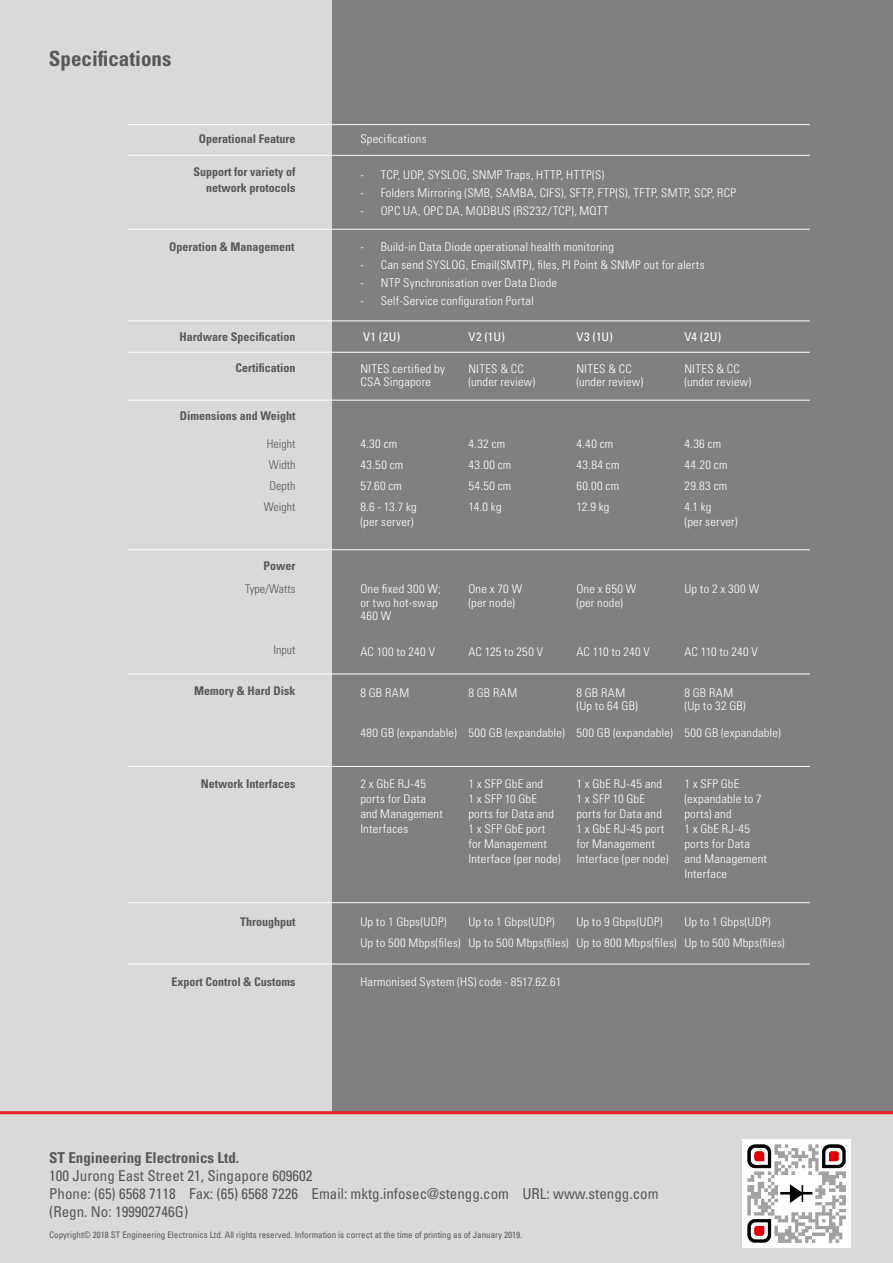
<style>
.page{position:relative;width:893px;height:1263px;background:#fff}
.page>*{position:absolute;margin:0;border:0;box-sizing:border-box;transform-origin:0 0}
.t1{font:700 condensed 21px "Univers LT Std";color:#57585a}
.t2{font:condensed 15px/18px "Univers LT Std";color:#57585a}
.t3{font:700 condensed 15px "Univers LT Std";color:#57585a}
.t4{font:300 condensed 12px "Univers LT Std";letter-spacing:.02em;color:#fff;scale:1.05 1}
.t5{font:700 condensed 12px "Univers LT Std";color:#57585a}
.t6{font:300 condensed 12px "Univers LT Std";color:#57585a}
.t7{font:condensed 12px "Univers LT Std";letter-spacing:.035em;color:#fff;scale:1.05 1}
.t8{font:condensed 9px "Univers LT Std";color:#57585a}
</style>
<div class="page">
<div style="left:332px;top:0;width:561px;height:1263px;background:#808083"></div>
<div style="left:0;top:0;width:332px;height:1263px;background:#d8d9db"></div>
<div style="left:0;top:1113px;width:893px;height:150px;background:#d8d9db"></div>
<hr style="left:0;top:1111px;width:893px;height:3px;background:#ee1d23">
<hr style="left:128px;top:155px;width:682px;height:1px;background:#fff">
<hr style="left:128px;top:229px;width:682px;height:1px;background:#fff">
<hr style="left:128px;top:321px;width:682px;height:1px;background:#fff">
<hr style="left:128px;top:352px;width:682px;height:1px;background:#fff">
<hr style="left:128px;top:400px;width:682px;height:1px;background:#fff">
<hr style="left:128px;top:124px;width:682px;height:1px;background:#fff">
<hr style="left:128px;top:549px;width:682px;height:1px;background:#fff">
<hr style="left:128px;top:674px;width:682px;height:1px;background:#fff">
<hr style="left:128px;top:766px;width:682px;height:1px;background:#fff">
<hr style="left:128px;top:902px;width:682px;height:1px;background:#fff">
<hr style="left:128px;top:964px;width:682px;height:1px;background:#fff">
<img style="left:742px;top:1139px;width:108px;height:108px">
<p class="t1" style="left:49px;top:46px;width:124px">Specifications</p>
<p class="t5" style="left:199px;top:132px;width:98px">Operational Feature</p>
<p class="t5" style="left:193px;top:164px;width:103px">Support for variety of</p>
<p class="t5" style="left:206px;top:181px;width:91px">network protocols</p>
<p class="t5" style="left:169px;top:239px;width:127px">Operation &amp; Management</p>
<p class="t5" style="left:179px;top:329px;width:118px">Hardware Specification</p>
<p class="t5" style="left:235px;top:360px;width:62px">Certification</p>
<p class="t5" style="left:180px;top:409px;width:117px">Dimensions and Weight</p>
<p class="t6" style="left:267px;top:437px;width:30px">Height</p>
<p class="t6" style="left:269px;top:458px;width:28px">Width</p>
<p class="t6" style="left:269px;top:478px;width:27px">Depth</p>
<p class="t6" style="left:264px;top:499px;width:33px">Weight</p>
<p class="t5" style="left:263px;top:558px;width:34px">Power</p>
<p class="t6" style="left:245px;top:582px;width:52px">Type/Watts</p>
<p class="t6" style="left:273px;top:643px;width:23px">Input</p>
<p class="t5" style="left:194px;top:684px;width:103px">Memory &amp; Hard Disk</p>
<p class="t5" style="left:201px;top:776px;width:96px">Network Interfaces</p>
<p class="t5" style="left:240px;top:914px;width:57px">Throughput</p>
<p class="t5" style="left:171px;top:974px;width:125px">Export Control &amp; Customs</p>
<p class="t4" style="left:360px;top:132px;width:65px">Specifications</p>
<p class="t4" style="left:360px;top:168px;width:234px">- TCP, UDP, SYSLOG, SNMP Traps, HTTP, HTTP(S)</p>
<p class="t4" style="left:360px;top:186px;width:359px">- Folders Mirroring (SMB, SAMBA, CIFS), SFTP, FTP(S), TFTP, SMTP, SCP, RCP</p>
<p class="t4" style="left:360px;top:204px;width:238px">- OPC UA, OPC DA, MODBUS (RS232/TCP), MQTT</p>
<p class="t4" style="left:360px;top:240px;width:243px">- Build-in Data Diode operational health monitoring</p>
<p class="t4" style="left:360px;top:258px;width:329px">- Can send SYSLOG, Email(SMTP), files, PI Point &amp; SNMP out for alerts</p>
<p class="t4" style="left:360px;top:276px;width:189px">- NTP Synchronisation over Data Diode</p>
<p class="t4" style="left:360px;top:294px;width:167px">- Self-Service configuration Portal</p>
<p class="t7" style="left:363px;top:329px;width:37px">V1 (2U)</p>
<p class="t7" style="left:468px;top:329px;width:36px">V2 (1U)</p>
<p class="t7" style="left:576px;top:329px;width:36px">V3 (1U)</p>
<p class="t7" style="left:684px;top:329px;width:37px">V4 (2U)</p>
<p class="t4" style="left:360px;top:361px;width:82px">NITES certified by</p>
<p class="t4" style="left:468px;top:361px;width:54px">NITES &amp; CC</p>
<p class="t4" style="left:576px;top:361px;width:54px">NITES &amp; CC</p>
<p class="t4" style="left:684px;top:361px;width:54px">NITES &amp; CC</p>
<p class="t4" style="left:360px;top:375px;width:69px">CSA Singapore</p>
<p class="t4" style="left:468px;top:375px;width:65px">(under review)</p>
<p class="t4" style="left:576px;top:375px;width:65px">(under review)</p>
<p class="t4" style="left:684px;top:375px;width:65px">(under review)</p>
<p class="t4" style="left:360px;top:436px;width:37px">4.30 cm</p>
<p class="t4" style="left:468px;top:436px;width:37px">4.32 cm</p>
<p class="t4" style="left:576px;top:436px;width:37px">4.40 cm</p>
<p class="t4" style="left:684px;top:436px;width:37px">4.36 cm</p>
<p class="t4" style="left:360px;top:457px;width:42px">43.50 cm</p>
<p class="t4" style="left:468px;top:457px;width:42px">43.00 cm</p>
<p class="t4" style="left:576px;top:457px;width:42px">43.84 cm</p>
<p class="t4" style="left:684px;top:457px;width:42px">44.20 cm</p>
<p class="t4" style="left:360px;top:478px;width:41px">57.60 cm</p>
<p class="t4" style="left:468px;top:478px;width:42px">54.50 cm</p>
<p class="t4" style="left:576px;top:478px;width:42px">60.00 cm</p>
<p class="t4" style="left:684px;top:478px;width:42px">29.83 cm</p>
<p class="t4" style="left:360px;top:499px;width:55px">8.6 - 13.7 kg</p>
<p class="t4" style="left:468px;top:499px;width:33px">14.0 kg</p>
<p class="t4" style="left:576px;top:499px;width:33px">12.9 kg</p>
<p class="t4" style="left:684px;top:499px;width:27px">4.1 kg</p>
<p class="t4" style="left:360px;top:514px;width:52px">(per server)</p>
<p class="t4" style="left:684px;top:514px;width:52px">(per server)</p>
<p class="t4" style="left:360px;top:582px;width:78px">One fixed 300 W;</p>
<p class="t4" style="left:468px;top:582px;width:53px">One x 70 W</p>
<p class="t4" style="left:576px;top:582px;width:59px">One x 650 W</p>
<p class="t4" style="left:684px;top:582px;width:73px">Up to 2 x 300 W</p>
<p class="t4" style="left:360px;top:595px;width:75px">or two hot-swap</p>
<p class="t4" style="left:468px;top:595px;width:46px">(per node)</p>
<p class="t4" style="left:576px;top:595px;width:46px">(per node)</p>
<p class="t4" style="left:360px;top:609px;width:31px">460 W</p>
<p class="t4" style="left:360px;top:645px;width:73px">AC 100 to 240 V</p>
<p class="t4" style="left:468px;top:645px;width:73px">AC 125 to 250 V</p>
<p class="t4" style="left:576px;top:645px;width:72px">AC 110 to 240 V</p>
<p class="t4" style="left:684px;top:645px;width:72px">AC 110 to 240 V</p>
<p class="t4" style="left:360px;top:685px;width:48px">8 GB RAM</p>
<p class="t4" style="left:468px;top:685px;width:48px">8 GB RAM</p>
<p class="t4" style="left:576px;top:685px;width:48px">8 GB RAM</p>
<p class="t4" style="left:684px;top:685px;width:48px">8 GB RAM</p>
<p class="t4" style="left:576px;top:699px;width:60px">(Up to 64 GB)</p>
<p class="t4" style="left:684px;top:699px;width:60px">(Up to 32 GB)</p>
<p class="t4" style="left:360px;top:726px;width:402px">480 GB (expandable) 500 GB (expandable) 500 GB (expandable) 500 GB (expandable)</p>
<p class="t4" style="left:360px;top:777px;width:64px">2 x GbE RJ-45</p>
<p class="t4" style="left:468px;top:777px;width:73px">1 x SFP GbE and</p>
<p class="t4" style="left:576px;top:777px;width:83px">1 x GbE RJ-45 and</p>
<p class="t4" style="left:684px;top:777px;width:54px">1 x SFP GbE</p>
<p class="t4" style="left:360px;top:792px;width:64px">ports for Data</p>
<p class="t4" style="left:468px;top:792px;width:67px">1 x SFP 10 GbE</p>
<p class="t4" style="left:576px;top:792px;width:67px">1 x SFP 10 GbE</p>
<p class="t4" style="left:684px;top:792px;width:75px">(expandable to 7</p>
<p class="t4" style="left:360px;top:807px;width:80px">and Management</p>
<p class="t4" style="left:468px;top:807px;width:83px">ports for Data and</p>
<p class="t4" style="left:576px;top:807px;width:83px">ports for Data and</p>
<p class="t4" style="left:684px;top:807px;width:46px">ports) and</p>
<p class="t4" style="left:360px;top:822px;width:47px">Interfaces</p>
<p class="t4" style="left:468px;top:822px;width:75px">1 x SFP GbE port</p>
<p class="t4" style="left:576px;top:822px;width:85px">1 x GbE RJ-45 port</p>
<p class="t4" style="left:684px;top:822px;width:64px">1 x GbE RJ-45</p>
<p class="t4" style="left:468px;top:837px;width:76px">for Management</p>
<p class="t4" style="left:576px;top:837px;width:76px">for Management</p>
<p class="t4" style="left:684px;top:837px;width:64px">ports for Data</p>
<p class="t4" style="left:468px;top:852px;width:89px">Interface (per node)</p>
<p class="t4" style="left:576px;top:852px;width:89px">Interface (per node)</p>
<p class="t4" style="left:684px;top:852px;width:80px">and Management</p>
<p class="t4" style="left:684px;top:867px;width:42px">Interface</p>
<p class="t4" style="left:360px;top:915px;width:84px">Up to 1 Gbps(UDP)</p>
<p class="t4" style="left:468px;top:915px;width:84px">Up to 1 Gbps(UDP)</p>
<p class="t4" style="left:576px;top:915px;width:84px">Up to 9 Gbps(UDP)</p>
<p class="t4" style="left:684px;top:915px;width:84px">Up to 1 Gbps(UDP)</p>
<p class="t4" style="left:360px;top:936px;width:406px">Up to 500 Mbps(files) Up to 500 Mbps(files) Up to 800 Mbps(files) Up to 500 Mbps(files)</p>
<p class="t4" style="left:360px;top:975px;width:193px">Harmonised System (HS) code - 8517.62.61</p>
<p class="t3" style="left:49px;top:1148px;width:191px">ST Engineering Electronics Ltd.</p>
<p class="t2" style="left:49px;top:1166px;width:611px">100 Jurong East Street 21, Singapore 609602<br>Phone: (65) 6568 7118 Fax: (65) 6568 7226 Email: mktg.infosec@stengg.com URL: www.stengg.com (Regn. No: 199902746G)</p>
<p class="t8" style="left:49px;top:1229px;width:475px">Copyright© 2018 ST Engineering Electronics Ltd. All rights reserved. Information is correct at the time of printing as of January 2019.</p>
</div>
